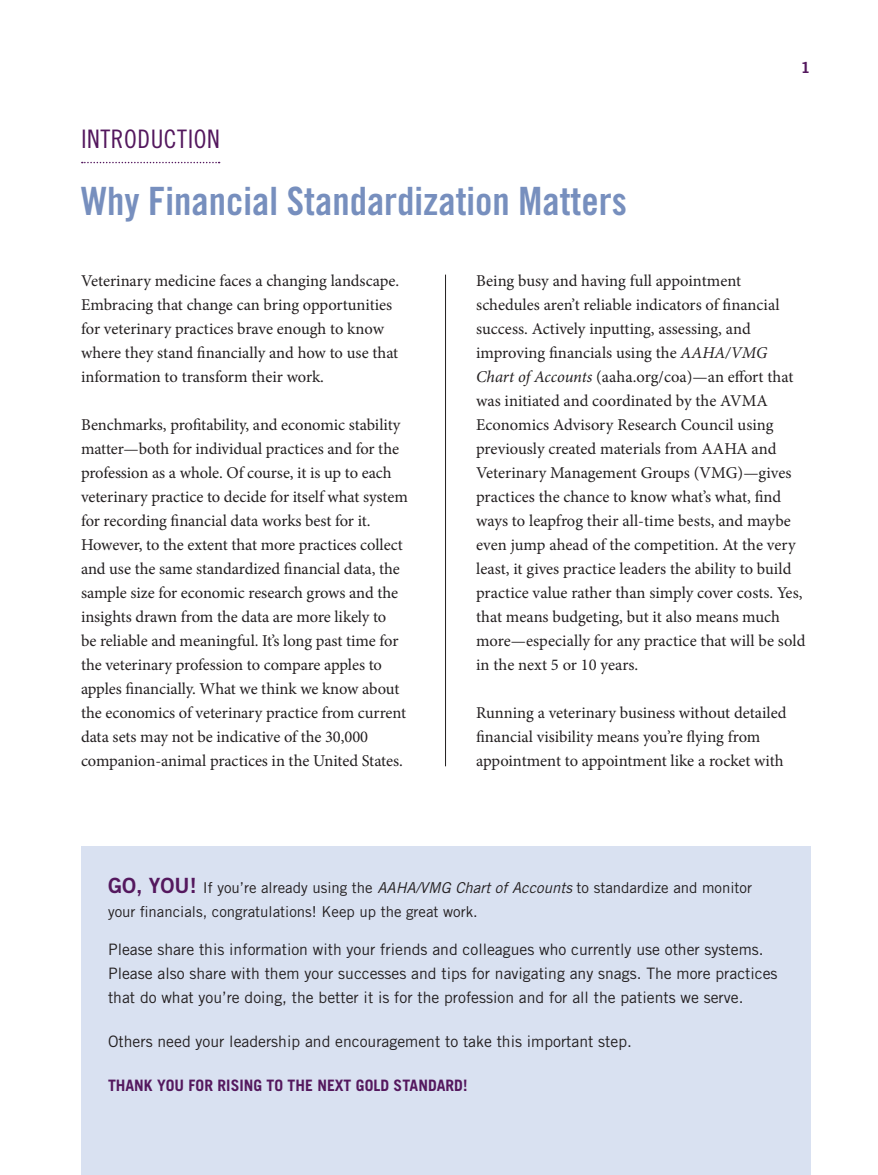
<style>
.page{position:relative;width:878px;height:1175px;background:#fff}
.page>*{position:absolute;margin:0;border:0;box-sizing:border-box;transform-origin:0 0}
.t1{font:39px "Trade Gothic Bold Cond Twenty";color:#778fbe}
.t2{font:25.5px "Trade Gothic Cond Eighteen";letter-spacing:.02em;color:#54185e}
.t3{font:16.5px/24px "Minion Pro";letter-spacing:-.005em;color:#231f20}
.t4{font:15.75px/24px "Trade Gothic";color:#231f20}
.t5{font:700 15.75px "Trade Gothic";color:#54185e}
.t6{font:15.15px "Trade Gothic Bold Two";color:#54185e;scale:1.09 1}
.t7{font:15px/24px "Trade Gothic";color:#231f20}
.s1{font-style:italic}
.s2{font-family:"Trade Gothic LT Std Bd 2";font-size:21px;color:#54185e}
</style>
<div class="page">
<div style="left:81px;top:846px;width:729px;height:328px;background:#d9e1f1"></div>
<svg style="left:82px;top:162px;width:138px;height:1px"></svg>
<hr style="left:445px;top:274px;width:1px;height:492px;background:#231f20">
<h2 class="t2" style="left:81px;top:124px;width:140px">INTRODUCTION</h2>
<h1 class="t1" style="left:81px;top:177px;width:547px">Why Financial Standardization Matters</h1>
<p class="t6" style="left:800px;top:58px;width:11px">1</p>
<p class="t3" style="left:81px;top:269px;width:320px">Veterinary medicine faces a changing landscape.<br>Embracing that change can bring opportunities for veterinary practices brave enough to know where they stand financially and how to use that information to transform their work.</p>
<p class="t3" style="left:81px;top:413px;width:328px">Benchmarks, profitability, and economic stability matter—both for individual practices and for the profession as a whole. Of course, it is up to each veterinary practice to decide for itself what system for recording financial data works best for it.<br>However, to the extent that more practices collect and use the same standardized financial data, the sample size for economic research grows and the insights drawn from the data are more likely to<br>be reliable and meaningful. It’s long past time for the veterinary profession to compare apples to apples financially. What we think we know about the economics of veterinary practice from current data sets may not be indicative of the 30,000 companion-animal practices in the United States.</p>
<p class="t3" style="left:476px;top:269px;width:331px">Being busy and having full appointment schedules aren’t reliable indicators of financial success. Actively inputting, assessing, and improving financials using the <span class="s1">AAHA/VMG Chart of Accounts</span> (aaha.org/coa)—an effort that was initiated and coordinated by the AVMA Economics Advisory Research Council using previously created materials from AAHA and Veterinary Management Groups (VMG)—gives practices the chance to know what’s what, find ways to leapfrog their all-time bests, and maybe even jump ahead of the competition. At the very least, it gives practice leaders the ability to build practice value rather than simply cover costs. Yes, that means budgeting, but it also means much more—especially for any practice that will be sold in the next 5 or 10 years.</p>
<p class="t3" style="left:476px;top:701px;width:312px">Running a veterinary business without detailed financial visibility means you’re flying from appointment to appointment like a rocket with</p>
<p class="t7" style="left:108px;top:875px;width:645px"><span class="s2">GO, YOU!</span> If you’re already using the <span class="s1">AAHA/VMG Chart of Accounts</span> to standardize and monitor your financials, congratulations! Keep up the great work.</p>
<p class="t4" style="left:108px;top:937px;width:671px">Please share this information with your friends and colleagues who currently use other systems.<br>Please also share with them your successes and tips for navigating any snags. The more practices that do what you’re doing, the better it is for the profession and for all the patients we serve.</p>
<p class="t4" style="left:108px;top:1029px;width:525px">Others need your leadership and encouragement to take this important step.</p>
<p class="t5" style="left:108px;top:1076px;width:361px">THANK YOU FOR RISING TO THE NEXT GOLD STANDARD!</p>
</div>
